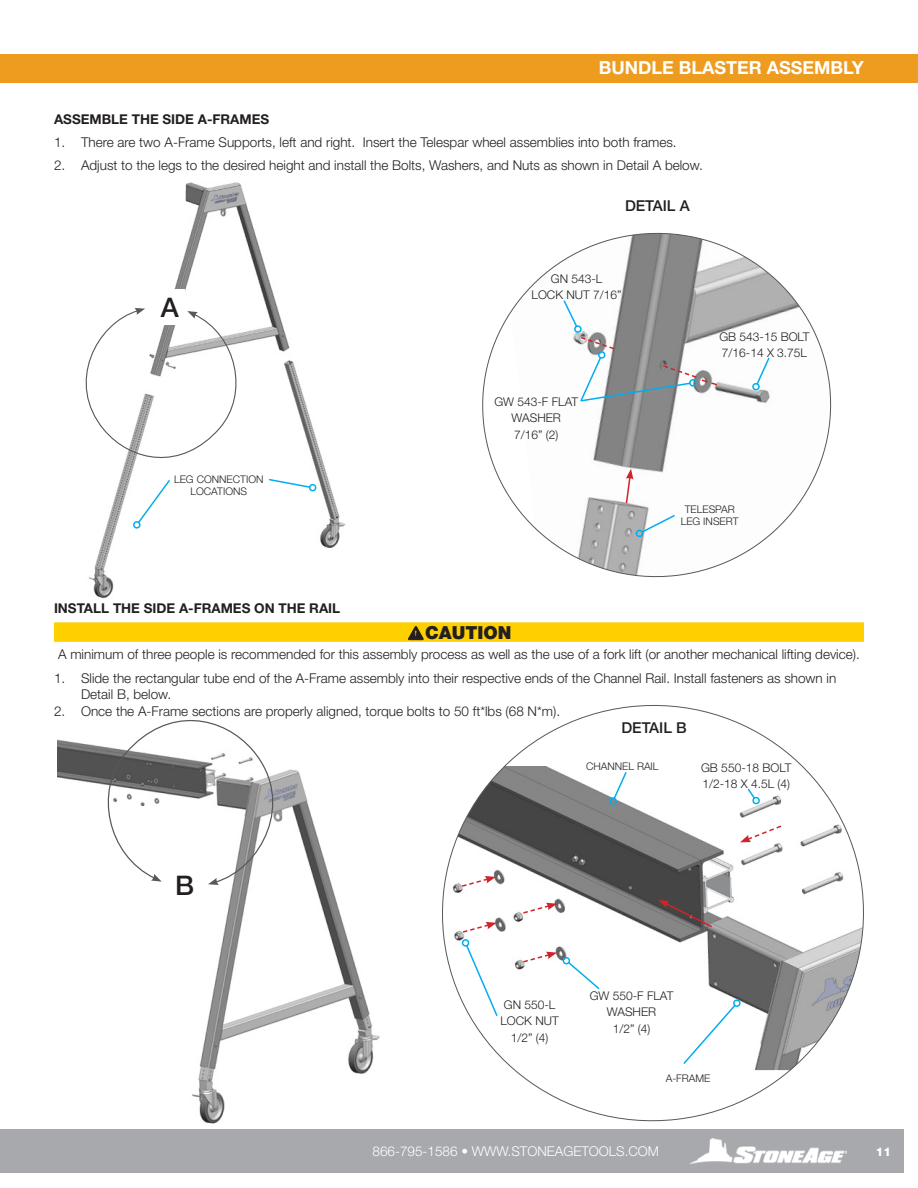
<style>
.page{position:relative;width:918px;height:1188px;background:#fff}
.page>*{position:absolute;margin:0;border:0;box-sizing:border-box;transform-origin:0 0}
.Subheader_2{font:500 27px "Helvetica Neue LT Std";color:#231f20}
.t1{font:700 18px "Helvetica Neue LT Std";color:#fff}
.CAUTION{font:900 18px "Helvetica Neue LT Std";color:#231f20}
.Subheader_2-2{font:500 15px "Helvetica Neue LT Std";color:#231f20}
.Body_Copy{font:300 13.5px/16.5px "Helvetica Neue LT Std";color:#231f20}
.Body_Copy-2{font:700 13.5px "Helvetica Neue LT Std";color:#231f20}
.t2{font:300 13.5px "Helvetica Neue LT Std";color:#fff}
.Body_Copy_no_indent{font:300 12px/16.5px "Helvetica Neue LT Std";color:#231f20;text-align:center}
.t3{font:800 12px "Helvetica Neue LT Std";color:#fff}
.Subheader_2-3{font:300 10.5px "Helvetica Neue LT Std";color:#231f20}
</style>
<div class="page">
<div style="left:0;top:1129px;width:904px;height:44px;background:#a8a9ad"></div>
<img style="left:689px;top:1139px;width:157px;height:25px">
<img style="left:88px;top:182px;width:258px;height:417px">
<div style="left:0;top:54px;width:918px;height:29px;background:#ee9c1f"></div>
<div style="left:54px;top:622px;width:810px;height:20px;background:#ffd000"></div>
<svg style="left:408px;top:627px;width:15px;height:13px"></svg>
<svg style="left:268px;top:478px;width:43px;height:11px"></svg>
<div style="left:309px;top:484px;width:8px;height:8px;border:2px solid #00aeef;border-radius:3px"></div>
<svg style="left:131px;top:479px;width:40px;height:51px"></svg>
<svg style="left:85px;top:308px;width:166px;height:164px"></svg>
<div style="left:155px;top:289px;width:30px;height:36px;background:#fff"></div>
<svg style="left:442px;top:705px;width:422px;height:417px"></svg>
<svg style="left:682px;top:998px;width:60px;height:67px"></svg>
<svg style="left:746px;top:787px;width:16px;height:19px"></svg>
<svg style="left:608px;top:771px;width:20px;height:36px"></svg>
<svg style="left:658px;top:900px;width:56px;height:29px;background:#736768"></svg>
<svg style="left:740px;top:824px;width:43px;height:18px"></svg>
<svg style="left:461px;top:922px;width:38px;height:95px"></svg>
<svg style="left:460px;top:876px;width:36px;height:12px"></svg>
<svg style="left:522px;top:903px;width:35px;height:12px"></svg>
<svg style="left:522px;top:952px;width:79px;height:38px"></svg>
<svg style="left:482px;top:232px;width:350px;height:346px"></svg>
<svg style="left:635px;top:514px;width:41px;height:24px"></svg>
<svg style="left:750px;top:356px;width:21px;height:36px"></svg>
<svg style="left:625px;top:469px;width:8px;height:36px"></svg>
<svg style="left:562px;top:299px;width:157px;height:104px"></svg>
<img style="left:58px;top:739px;width:322px;height:385px">
<svg style="left:92px;top:719px;width:204px;height:166px"></svg>
<div style="left:170px;top:867px;width:30px;height:36px;background:#fff"></div>
<p class="t1" style="left:599px;top:57px;width:267px">BUNDLE BLASTER ASSEMBLY</p>
<p class="Body_Copy-2" style="left:54px;top:111px;width:217px">ASSEMBLE THE SIDE A-FRAMES</p>
<p class="Body_Copy" style="left:54px;top:134px;width:624px">1. There are two A-Frame Supports, left and right. Insert the Telespar wheel assemblies into both frames.</p>
<p class="Body_Copy" style="left:54px;top:157px;width:650px">2. Adjust to the legs to the desired height and install the Bolts, Washers, and Nuts as shown in Detail A below.</p>
<p class="Subheader_2" style="left:161px;top:291px;width:20px">A</p>
<p class="Subheader_2-3" style="left:174px;top:473px;width:91px">LEG CONNECTION</p>
<p class="Subheader_2-3" style="left:191px;top:485px;width:58px">LOCATIONS</p>
<p class="Body_Copy-2" style="left:54px;top:600px;width:288px">INSTALL THE SIDE A-FRAMES ON THE RAIL</p>
<p class="Subheader_2-2" style="left:625px;top:197px;width:66px">DETAIL A</p>
<p class="Body_Copy_no_indent" style="left:551px;top:270px;width:53px">GN 543-L</p>
<p class="Body_Copy_no_indent" style="left:532px;top:287px;width:92px">LOCK NUT 7/16”</p>
<p class="Body_Copy_no_indent" style="left:494px;top:393px;width:85px">GW 543-F FLAT<br>WASHER</p>
<p class="Body_Copy_no_indent" style="left:514px;top:426px;width:46px">7/16” (2)</p>
<p class="Body_Copy_no_indent" style="left:719px;top:328px;width:92px">GB 543-15 BOLT</p>
<p class="Body_Copy_no_indent" style="left:722px;top:345px;width:87px">7/16-14 X 3.75L</p>
<p class="Subheader_2-3" style="left:685px;top:503px;width:51px">TELESPAR</p>
<p class="Subheader_2-3" style="left:681px;top:515px;width:60px">LEG INSERT</p>
<p class="CAUTION" style="left:425px;top:621px;width:88px">CAUTION</p>
<p class="Body_Copy" style="left:58px;top:646px;width:803px">A minimum of three people is recommended for this assembly process as well as the use of a fork lift (or another mechanical lifting device).</p>
<p class="Body_Copy" style="left:81px;top:669px;width:757px;text-indent:-27px">1. Slide the rectangular tube end of the A-Frame assembly into their respective ends of the Channel Rail. Install fasteners as shown in<br>Detail B, below.</p>
<p class="Body_Copy" style="left:54px;top:702px;width:508px">2. Once the A-Frame sections are properly aligned, torque bolts to 50 ft*lbs (68 N*m).</p>
<p class="Subheader_2-2" style="left:621px;top:719px;width:67px">DETAIL B</p>
<p class="Subheader_2" style="left:175px;top:869px;width:21px">B</p>
<p class="Subheader_2-3" style="left:586px;top:760px;width:74px">CHANNEL RAIL</p>
<p class="Body_Copy_no_indent" style="left:701px;top:759px;width:92px">GB 550-18 BOLT</p>
<p class="Body_Copy_no_indent" style="left:702px;top:775px;width:89px">1/2-18 X 4.5L (4)</p>
<p class="Body_Copy_no_indent" style="left:504px;top:996px;width:53px">GN 550-L</p>
<p class="Body_Copy_no_indent" style="left:501px;top:1013px;width:60px">LOCK NUT</p>
<p class="Body_Copy_no_indent" style="left:511px;top:1029px;width:39px">1/2” (4)</p>
<p class="Body_Copy_no_indent" style="left:590px;top:987px;width:85px">GW 550-F FLAT<br>WASHER</p>
<p class="Body_Copy_no_indent" style="left:613px;top:1020px;width:39px">1/2” (4)</p>
<p class="Subheader_2-3" style="left:666px;top:1072px;width:46px">A-FRAME</p>
<p class="t2" style="left:373px;top:1143px;width:288px">866-795-1586 • WWW.STONEAGETOOLS.COM</p>
<p class="t3" style="left:876px;top:1144px;width:17px">11</p>
</div>
